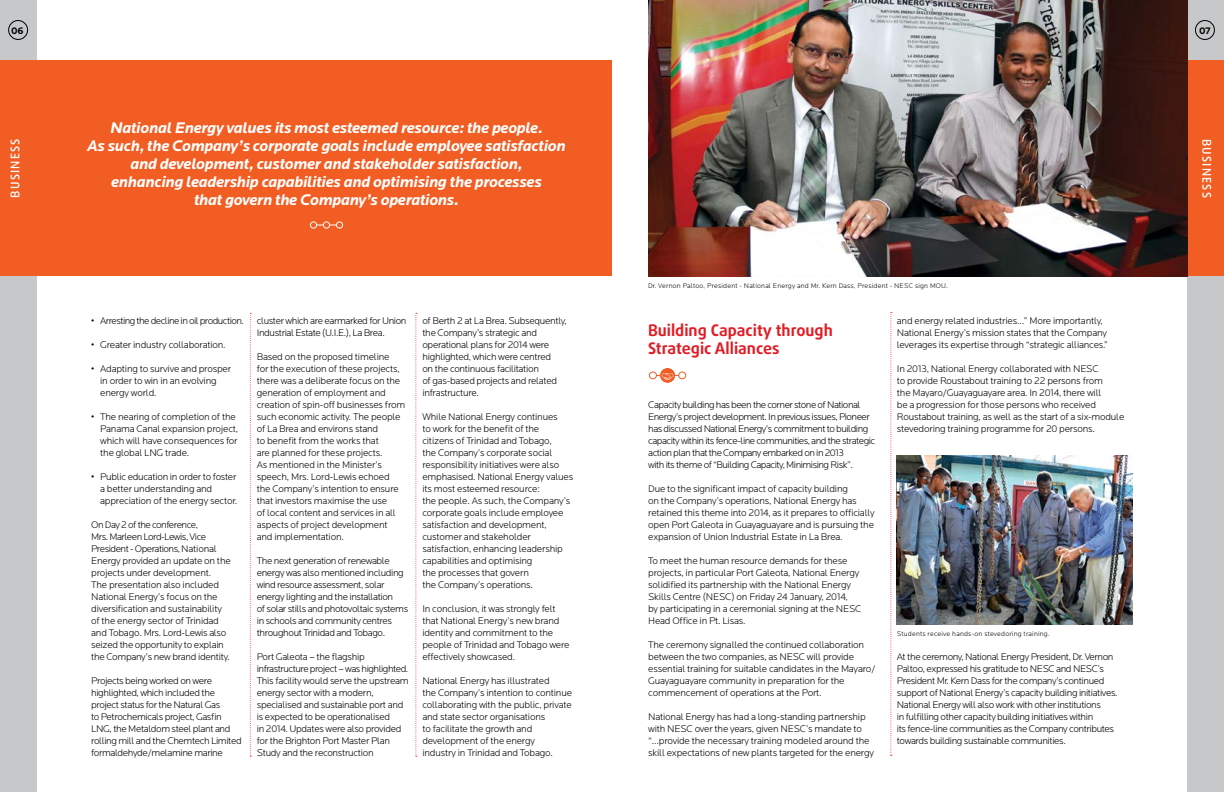
<style>
.page{position:relative;width:1224px;height:792px;background:#fff}
.page>*{position:absolute;margin:0;border:0;box-sizing:border-box;transform-origin:0 0}
.t1{font:italic 700 16px/18px "Locator";letter-spacing:-.02em;color:#fff;text-align:center}
.t2{font:700 16px/18px "Daxline Pro";color:#e31b23}
.t3{font:500 12px "Daxline Pro";letter-spacing:.1em;color:#fff}
.t4{font:300 10px/12px "Locator";letter-spacing:-.02em;color:#000}
.t5{font:300 10px/12px "Locator";letter-spacing:-.04em;color:#000}
.t6{font:300 10px/12px "Locator";letter-spacing:-.05em;color:#000}
.t7{font:300 10px "Locator";letter-spacing:-.055em;color:#000}
.t8{font:700 10px "Locator";color:#000}
.t9{font:300 7px "Locator";letter-spacing:.025em;color:#000}
</style>
<div class="page">
<div style="left:814px;top:60px;width:410px;height:216px;background:#f15d22"></div>
<div style="left:1188px;top:276px;width:36px;height:516px;background:#c7c8ca"></div>
<div style="left:1188px;top:0;width:36px;height:60px;background:#c7c8ca"></div>
<img style="left:648px;top:0;width:540px;height:276px">
<div style="left:0;top:0;width:36px;height:60px;background:#c7c8ca"></div>
<div style="left:0;top:276px;width:36px;height:516px;background:#c7c8ca"></div>
<div style="left:1195px;top:20px;width:20px;height:20px;border:1px solid #000;border-radius:50%"></div>
<div style="left:8px;top:20px;width:20px;height:20px;border:1px solid #000;border-radius:50%"></div>
<svg style="left:890px;top:312px;width:2px;height:444px"></svg>
<svg style="left:250px;top:313px;width:1px;height:444px"></svg>
<svg style="left:415px;top:313px;width:2px;height:444px"></svg>
<div style="left:0;top:60px;width:612px;height:216px;background:#f15d22"></div>
<img style="left:897px;top:456px;width:236px;height:168px">
<svg style="left:649px;top:368px;width:37px;height:15px"></svg>
<div style="left:310px;top:221px;width:7px;height:8px;border:1px solid #fff;border-radius:50%"></div>
<div style="left:323px;top:221px;width:7px;height:8px;border:1px solid #fff;border-radius:50%"></div>
<div style="left:336px;top:221px;width:7px;height:8px;border:1px solid #fff;border-radius:50%"></div>
<p class="t8" style="left:11px;top:25px;width:14px">06</p>
<p class="t8" style="left:1199px;top:25px;width:13px">07</p>
<p class="t3" style="left:7px;top:198px;width:60px;rotate:-90deg">BUSINESS</p>
<p class="t1" style="left:87px;top:119px;width:480px">National Energy values its most esteemed resource: the people.<br>As such, the Company’s corporate goals include employee satisfaction and development, customer and stakeholder satisfaction,<br>enhancing leadership capabilities and optimising the processes<br>that govern the Company’s operations.</p>
<p class="t7" style="left:91px;top:315px;width:154px">• Arresting the decline in oil production.</p>
<p class="t4" style="left:91px;top:339px;width:136px">• Greater industry collaboration.</p>
<p class="t4" style="left:100px;top:363px;width:133px;text-indent:-9px">• Adapting to survive and prosper in order to win in an evolving energy world.</p>
<p class="t4" style="left:100px;top:411px;width:140px;text-indent:-9px">• The nearing of completion of the<br>Panama Canal expansion project, which will have consequences for the global LNG trade.</p>
<p class="t4" style="left:100px;top:471px;width:138px;text-indent:-9px">• Public education in order to foster a better understanding and appreciation of the energy sector.</p>
<p class="t4" style="left:91px;top:519px;width:141px">On Day 2 of the conference,<br>Mrs. Marleen Lord-Lewis, Vice<br>President - Operations, National<br>Energy provided an update on the projects under development.<br>The presentation also included<br>National Energy’s focus on the diversification and sustainability of the energy sector of Trinidad and Tobago. Mrs. Lord-Lewis also seized the opportunity to explain the Company’s new brand identity.</p>
<p class="t5" style="left:91px;top:675px;width:152px">Projects being worked on were highlighted, which included the project status for the Natural Gas<br>to Petrochemicals project, Gasfin LNG, the Metaldom steel plant and rolling mill and the Chemtech Limited formaldehyde/melamine marine</p>
<p class="t5" style="left:257px;top:315px;width:151px">cluster which are earmarked for Union<br>Industrial Estate (U.I.E.), La Brea.</p>
<p class="t4" style="left:257px;top:351px;width:150px">Based on the proposed timeline<br>for the execution of these projects, there was a deliberate focus on the generation of employment and creation of spin-off businesses from such economic activity. The people of La Brea and environs stand<br>to benefit from the works that<br>are planned for these projects.<br>As mentioned in the Minister’s speech, Mrs. Lord-Lewis echoed the Company’s intention to ensure that investors maximise the use<br>of local content and services in all aspects of project development and implementation.</p>
<p class="t5" style="left:257px;top:555px;width:153px">The next generation of renewable energy was also mentioned including wind resource assessment, solar energy lighting and the installation<br>of solar stills and photovoltaic systems in schools and community centres throughout Trinidad and Tobago.</p>
<p class="t4" style="left:257px;top:651px;width:153px">Port Galeota – the flagship infrastructure project – was highlighted.<br>This facility would serve the upstream energy sector with a modern, specialised and sustainable port and is expected to be operationalised<br>in 2014. Updates were also provided for the Brighton Port Master Plan Study and the reconstruction</p>
<p class="t4" style="left:422px;top:315px;width:146px">of Berth 2 at La Brea. Subsequently, the Company’s strategic and operational plans for 2014 were highlighted, which were centred<br>on the continuous facilitation<br>of gas-based projects and related infrastructure.</p>
<p class="t4" style="left:422px;top:411px;width:152px">While National Energy continues<br>to work for the benefit of the citizens of Trinidad and Tobago,<br>the Company’s corporate social responsibility initiatives were also emphasised. National Energy values its most esteemed resource:<br>the people. As such, the Company’s corporate goals include employee satisfaction and development, customer and stakeholder satisfaction, enhancing leadership capabilities and optimising<br>the processes that govern<br>the Company’s operations.</p>
<p class="t4" style="left:422px;top:603px;width:149px">In conclusion, it was strongly felt that National Energy’s new brand identity and commitment to the people of Trinidad and Tobago were effectively showcased.</p>
<p class="t4" style="left:422px;top:675px;width:151px">National Energy has illustrated<br>the Company’s intention to continue collaborating with the public, private and state sector organisations<br>to facilitate the growth and development of the energy<br>industry in Trinidad and Tobago.</p>
<p class="t9" style="left:648px;top:282px;width:301px">Dr. Vernon Paltoo, President - National Energy and Mr. Kern Dass, President - NESC sign MOU.</p>
<h1 class="t2" style="left:648px;top:321px;width:186px">Building Capacity through<br>Strategic Alliances</h1>
<p class="t6" style="left:648px;top:399px;width:229px">Capacity building has been the corner stone of National Energy’s project development. In previous issues, Pioneer has discussed National Energy’s commitment to building capacity within its fence-line communities, and the strategic action plan that the Company embarked on in 2013<br>with its theme of “Building Capacity, Minimising Risk”.</p>
<p class="t4" style="left:648px;top:483px;width:228px">Due to the significant impact of capacity building<br>on the Company’s operations, National Energy has retained this theme into 2014, as it prepares to officially open Port Galeota in Guayaguayare and is pursuing the expansion of Union Industrial Estate in La Brea.</p>
<p class="t4" style="left:648px;top:555px;width:215px">To meet the human resource demands for these projects, in particular Port Galeota, National Energy solidified its partnership with the National Energy Skills Centre (NESC) on Friday 24 January, 2014,<br>by participating in a ceremonial signing at the NESC Head Office in Pt. Lisas.</p>
<p class="t4" style="left:648px;top:639px;width:229px">The ceremony signalled the continued collaboration between the two companies, as NESC will provide essential training for suitable candidates in the Mayaro/ Guayaguayare community in preparation for the commencement of operations at the Port.</p>
<p class="t4" style="left:648px;top:711px;width:227px">National Energy has had a long-standing partnership with NESC over the years, given NESC’s mandate to “…provide the necessary training modeled around the skill expectations of new plants targeted for the energy</p>
<p class="t4" style="left:897px;top:315px;width:213px">and energy related industries…” More importantly,<br>National Energy’s mission states that the Company leverages its expertise through “strategic alliances.”</p>
<p class="t4" style="left:897px;top:363px;width:229px">In 2013, National Energy collaborated with NESC<br>to provide Roustabout training to 22 persons from<br>the Mayaro/Guayaguayare area. In 2014, there will<br>be a progression for those persons who received Roustabout training, as well as the start of a six-module stevedoring training programme for 20 persons.</p>
<p class="t9" style="left:897px;top:630px;width:154px">Students receive hands-on stevedoring training.</p>
<p class="t5" style="left:897px;top:651px;width:222px">At the ceremony, National Energy President, Dr. Vernon Paltoo, expressed his gratitude to NESC and NESC’s President Mr. Kern Dass for the company’s continued support of National Energy’s capacity building initiatives.<br>National Energy will also work with other institutions<br>in fulfilling other capacity building initiatives within<br>its fence-line communities as the Company contributes towards building sustainable communities.</p>
<p class="t3" style="left:1215px;top:139px;width:60px;rotate:90deg">BUSINESS</p>
</div>
